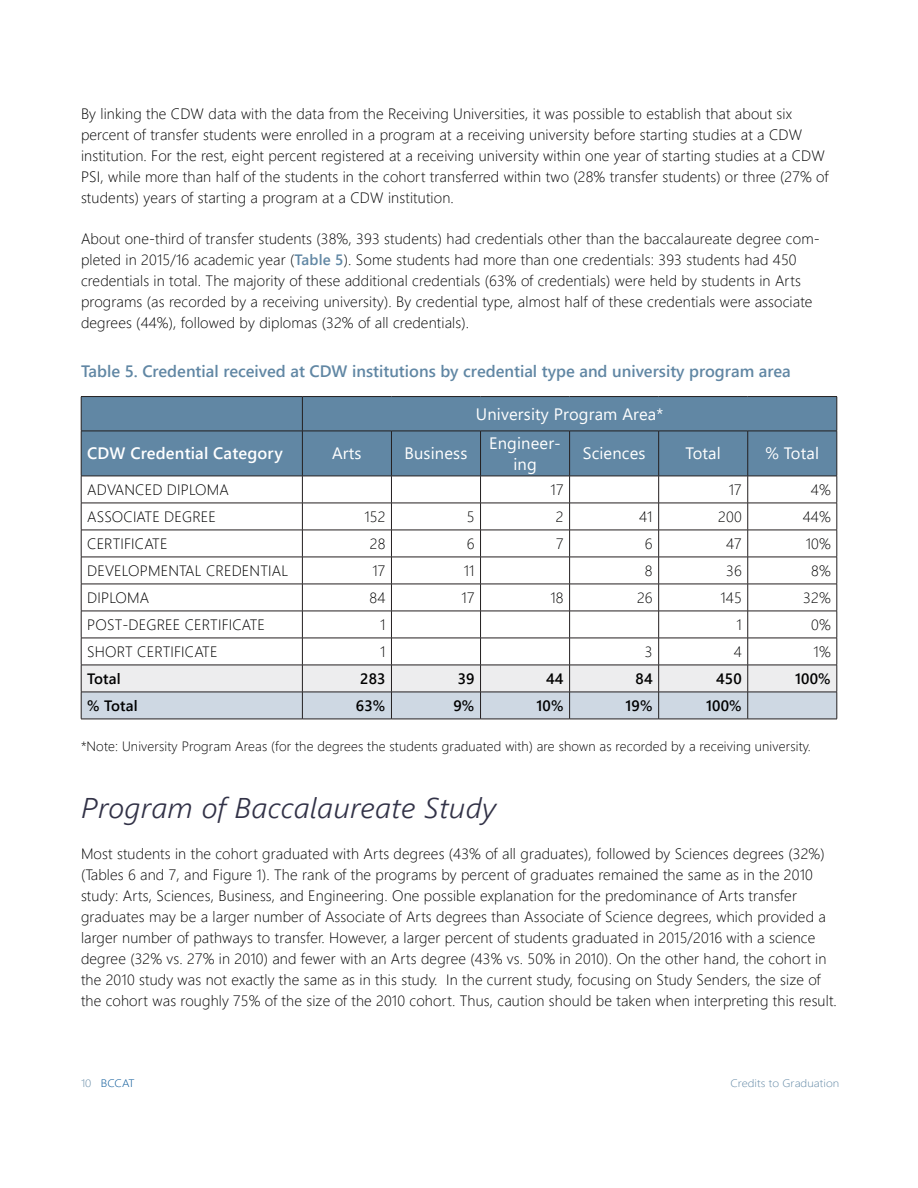
<style>
.page{position:relative;width:918px;height:1188px;background:#fff}
.page>*{position:absolute;margin:0;border:0;box-sizing:border-box;transform-origin:0 0}
.t1{font:italic 300 28.5px "Segoe UI";letter-spacing:.01em;color:#323247;scale:1.05 1}
.t2{font:600 16.5px "Segoe UI";color:#6187a4}
.t3{font:16.5px/21px "Segoe UI";letter-spacing:.01em;color:#fff;text-align:center}
.t4{font:600 16.5px "Segoe UI";letter-spacing:.01em;color:#fff}
.t5{font:300 15px/21px "Segoe UI";letter-spacing:.01em;color:#000}
.t6{font:600 15px "Segoe UI";letter-spacing:.01em;color:#000}
.t7{font:300 13.5px "Segoe UI";letter-spacing:.01em;color:#000}
.t8{font:300 10.8px "Segoe UI";letter-spacing:.005em;color:#6187a4;scale:1.11 1}
.t9{font:300 10.8px "Segoe UI";letter-spacing:.005em;color:#005294;scale:1.11 1}
.s1{font-weight:600;color:#6187a4}
.s2{color:#6187a4}
</style>
<div class="page">
<div style="left:82px;top:397px;width:755px;height:79px;background:#6187a4"></div>
<hr style="left:81px;top:719px;width:221px;height:1px;background:#231f20">
<hr style="left:302px;top:719px;width:89px;height:1px;background:#231f20">
<hr style="left:391px;top:719px;width:90px;height:1px;background:#231f20">
<hr style="left:481px;top:719px;width:89px;height:1px;background:#231f20">
<hr style="left:570px;top:719px;width:89px;height:1px;background:#231f20">
<hr style="left:659px;top:719px;width:89px;height:1px;background:#231f20">
<hr style="left:748px;top:719px;width:89px;height:1px;background:#231f20">
<svg style="left:81px;top:476px;width:757px;height:243px"></svg>
<hr style="left:748px;top:692px;width:89px;height:1px;background:#231f20">
<hr style="left:81px;top:396px;width:221px;height:1px;background:#231f20">
<hr style="left:81px;top:397px;width:1px;height:34px;background:#231f20">
<hr style="left:302px;top:396px;width:89px;height:1px;background:#231f20">
<hr style="left:302px;top:397px;width:1px;height:34px;background:#231f20">
<hr style="left:391px;top:396px;width:90px;height:1px;background:#231f20">
<hr style="left:481px;top:396px;width:89px;height:1px;background:#231f20">
<hr style="left:570px;top:396px;width:89px;height:1px;background:#231f20">
<hr style="left:659px;top:396px;width:89px;height:1px;background:#231f20">
<hr style="left:748px;top:396px;width:89px;height:1px;background:#231f20">
<hr style="left:837px;top:397px;width:1px;height:34px;background:#231f20">
<hr style="left:81px;top:431px;width:221px;height:1px;background:#231f20">
<hr style="left:81px;top:431px;width:1px;height:45px;background:#231f20">
<hr style="left:302px;top:431px;width:89px;height:1px;background:#231f20">
<hr style="left:302px;top:431px;width:1px;height:45px;background:#231f20">
<hr style="left:391px;top:431px;width:90px;height:1px;background:#231f20">
<hr style="left:391px;top:431px;width:1px;height:45px;background:#231f20">
<hr style="left:481px;top:431px;width:89px;height:1px;background:#231f20">
<hr style="left:480px;top:431px;width:1px;height:45px;background:#231f20">
<hr style="left:570px;top:431px;width:89px;height:1px;background:#231f20">
<hr style="left:569px;top:431px;width:1px;height:45px;background:#231f20">
<hr style="left:659px;top:431px;width:89px;height:1px;background:#231f20">
<hr style="left:658px;top:431px;width:1px;height:45px;background:#231f20">
<hr style="left:748px;top:431px;width:89px;height:1px;background:#231f20">
<hr style="left:747px;top:431px;width:1px;height:45px;background:#231f20">
<hr style="left:837px;top:431px;width:1px;height:45px;background:#231f20">
<hr style="left:81px;top:476px;width:221px;height:1px;background:#231f20">
<hr style="left:302px;top:476px;width:89px;height:1px;background:#231f20">
<hr style="left:391px;top:476px;width:90px;height:1px;background:#231f20">
<hr style="left:481px;top:476px;width:89px;height:1px;background:#231f20">
<hr style="left:570px;top:476px;width:89px;height:1px;background:#231f20">
<hr style="left:659px;top:476px;width:89px;height:1px;background:#231f20">
<hr style="left:748px;top:476px;width:89px;height:1px;background:#231f20">
<p class="t5" style="left:81px;top:102px;width:749px">By linking the CDW data with the data from the Receiving Universities, it was possible to establish that about six percent of transfer students were enrolled in a program at a receiving university before starting studies at a CDW institution. For the rest, eight percent registered at a receiving university within one year of starting studies at a CDW PSI, while more than half of the students in the cohort transferred within two (28% transfer students) or three (27% of students) years of starting a program at a CDW institution.</p>
<p class="t5" style="left:81px;top:227px;width:740px">About one-third of transfer students (38%, 393 students) had credentials other than the baccalaureate degree com&shy;pleted in 2015/16 academic year (<span class="s1">Table 5</span>). Some students had more than one credentials: 393 students had 450 credentials in total. The majority of these additional credentials (63% of credentials) were held by students in Arts programs (as recorded by a receiving university). By credential type, almost half of these credentials were associate degrees (44%), followed by diplomas (32% of all credentials).</p>
<p class="t2" style="left:81px;top:356px;width:711px">Table 5. Credential received at CDW institutions by credential type and university program area</p>
<p class="t3" style="left:476px;top:402px;width:189px">University Program Area*</p>
<p class="t4" style="left:87px;top:438px;width:197px">CDW Credential Category</p>
<p class="t3" style="left:332px;top:442px;width:31px">Arts</p>
<p class="t3" style="left:405px;top:442px;width:64px">Business</p>
<p class="t3" style="left:489px;top:431px;width:73px">Engineer&shy;ing</p>
<p class="t3" style="left:583px;top:442px;width:64px">Sciences</p>
<p class="t3" style="left:686px;top:442px;width:37px">Total</p>
<p class="t3" style="left:765px;top:442px;width:55px">% Total</p>
<p class="t5" style="left:87px;top:478px;width:143px">ADVANCED DIPLOMA</p>
<p class="t5" style="left:551px;top:478px;width:14px">17</p>
<p class="t5" style="left:729px;top:478px;width:14px">17</p>
<p class="t5" style="left:811px;top:478px;width:21px">4%</p>
<p class="t5" style="left:87px;top:505px;width:130px">ASSOCIATE DEGREE</p>
<p class="t5" style="left:364px;top:505px;width:23px">152</p>
<p class="t5" style="left:467px;top:505px;width:9px">5</p>
<p class="t5" style="left:556px;top:505px;width:9px">2</p>
<p class="t5" style="left:639px;top:505px;width:15px">41</p>
<p class="t5" style="left:718px;top:505px;width:25px">200</p>
<p class="t5" style="left:803px;top:505px;width:29px">44%</p>
<p class="t5" style="left:87px;top:532px;width:82px">CERTIFICATE</p>
<p class="t5" style="left:370px;top:532px;width:17px">28</p>
<p class="t5" style="left:467px;top:532px;width:9px">6</p>
<p class="t5" style="left:556px;top:532px;width:9px">7</p>
<p class="t5" style="left:645px;top:532px;width:9px">6</p>
<p class="t5" style="left:726px;top:532px;width:17px">47</p>
<p class="t5" style="left:806px;top:532px;width:27px">10%</p>
<p class="t5" style="left:87px;top:559px;width:203px">DEVELOPMENTAL CREDENTIAL</p>
<p class="t5" style="left:373px;top:559px;width:14px">17</p>
<p class="t5" style="left:464px;top:559px;width:12px">11</p>
<p class="t5" style="left:645px;top:559px;width:9px">8</p>
<p class="t5" style="left:726px;top:559px;width:17px">36</p>
<p class="t5" style="left:811px;top:559px;width:21px">8%</p>
<p class="t5" style="left:87px;top:586px;width:64px">DIPLOMA</p>
<p class="t5" style="left:370px;top:586px;width:17px">84</p>
<p class="t5" style="left:462px;top:586px;width:14px">17</p>
<p class="t5" style="left:550px;top:586px;width:15px">18</p>
<p class="t5" style="left:637px;top:586px;width:17px">26</p>
<p class="t5" style="left:720px;top:586px;width:23px">145</p>
<p class="t5" style="left:803px;top:586px;width:29px">32%</p>
<p class="t5" style="left:87px;top:613px;width:179px">POST-DEGREE CERTIFICATE</p>
<p class="t5" style="left:380px;top:613px;width:7px">1</p>
<p class="t5" style="left:736px;top:613px;width:7px">1</p>
<p class="t5" style="left:811px;top:613px;width:21px">0%</p>
<p class="t5" style="left:87px;top:640px;width:132px">SHORT CERTIFICATE</p>
<p class="t5" style="left:380px;top:640px;width:7px">1</p>
<p class="t5" style="left:645px;top:640px;width:9px">3</p>
<p class="t5" style="left:734px;top:640px;width:9px">4</p>
<p class="t5" style="left:814px;top:640px;width:19px">1%</p>
<p class="t6" style="left:87px;top:664px;width:35px">Total</p>
<p class="t6" style="left:360px;top:664px;width:27px">283</p>
<p class="t6" style="left:458px;top:664px;width:18px">39</p>
<p class="t6" style="left:546px;top:664px;width:19px">44</p>
<p class="t6" style="left:636px;top:664px;width:19px">84</p>
<p class="t6" style="left:716px;top:664px;width:27px">450</p>
<p class="t6" style="left:795px;top:664px;width:37px">100%</p>
<p class="t6" style="left:87px;top:691px;width:52px">% Total</p>
<p class="t6" style="left:356px;top:691px;width:31px">63%</p>
<p class="t6" style="left:453px;top:691px;width:23px">9%</p>
<p class="t6" style="left:536px;top:691px;width:29px">10%</p>
<p class="t6" style="left:625px;top:691px;width:29px">19%</p>
<p class="t6" style="left:706px;top:691px;width:37px">100%</p>
<p class="t7" style="left:81px;top:733px;width:731px">*Note: University Program Areas (for the degrees the students graduated with) are shown as recorded by a receiving university.</p>
<h1 class="t1" style="left:81px;top:785px;width:397px">Program of Baccalaureate Study</h1>
<p class="t5" style="left:81px;top:842px;width:757px">Most students in the cohort graduated with Arts degrees (43% of all graduates), followed by Sciences degrees (32%) (Tables 6 and 7, and Figure 1). The rank of the programs by percent of graduates remained the same as in the 2010 study: Arts, Sciences, Business, and Engineering. One possible explanation for the predominance of Arts transfer graduates may be a larger number of Associate of Arts degrees than Associate of Science degrees, which provided a larger number of pathways to transfer. However, a larger percent of students graduated in 2015/2016 with a science degree (32% vs. 27% in 2010) and fewer with an Arts degree (43% vs. 50% in 2010). On the other hand, the cohort in the 2010 study was not exactly the same as in this study. In the current study, focusing on Study Senders, the size of the cohort was roughly 75% of the size of the 2010 cohort. Thus, caution should be taken when interpreting this result.</p>
<p class="t9" style="left:81px;top:1073px;width:50px"><span class="s2">10</span> BCCAT</p>
<p class="t8" style="left:730px;top:1073px;width:100px">Credits to Graduation</p>
</div>
